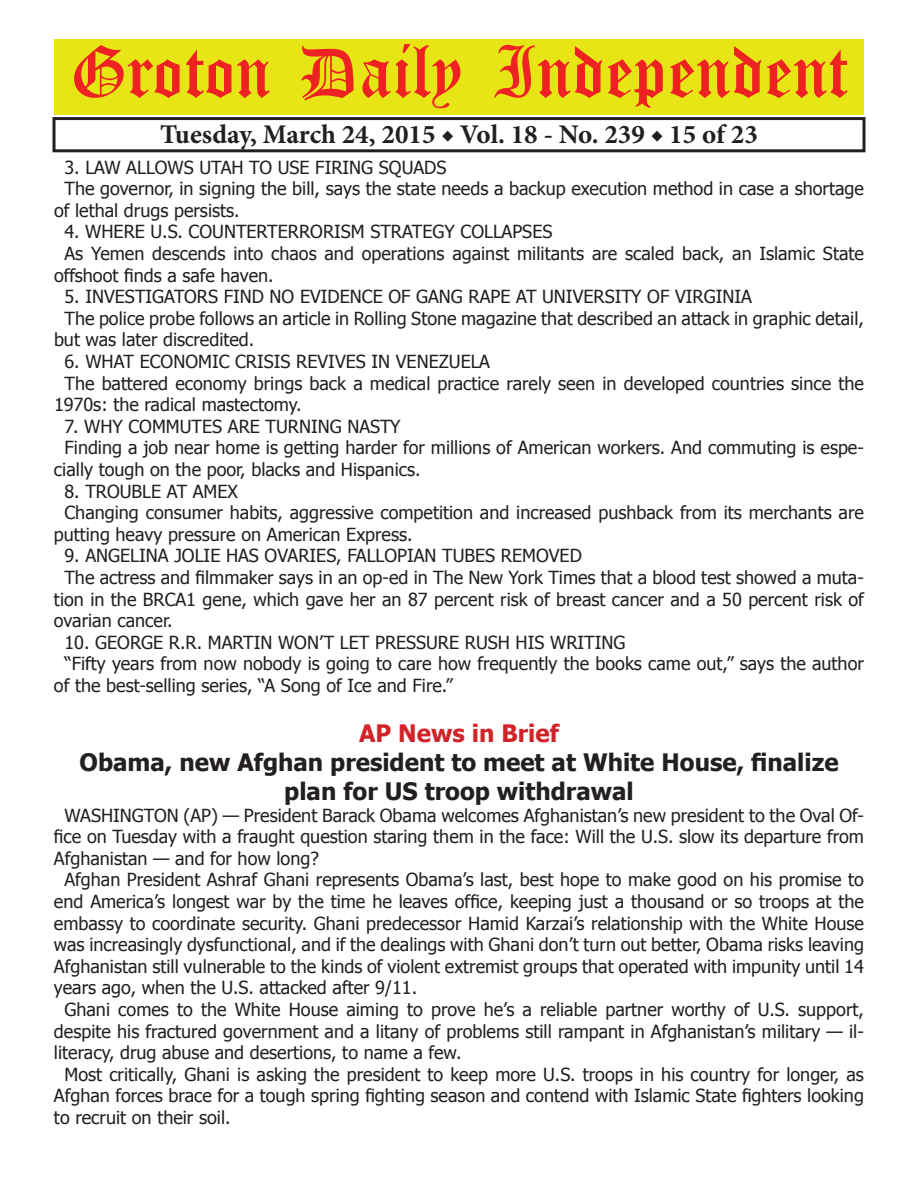
<style>
.page{position:relative;width:918px;height:1188px;background:#fff}
.page>*{position:absolute;margin:0;border:0;box-sizing:border-box;transform-origin:0 0}
.t1{font:54px "Old English Five";color:#ee2123}
.t2{font:700 27px "Minion Pro";color:#231f20}
.t3{font:700 24px/28.8px "Tahoma";color:#231f20;text-align:center}
.t4{font:700 24px "Tahoma";color:#d1232a}
.t5{font:18px "Tahoma";color:#231f20}
</style>
<div class="page">
<div style="left:52px;top:117px;width:814px;height:35px;border:3px solid #231f20"></div>
<div style="left:54px;top:40px;width:810px;height:75px;background:#e7e515"></div>
<h1 class="t1" style="left:70px;top:47px;width:779px">Groton Daily Independent</h1>
<h2 class="t2" style="left:160px;top:116px;width:599px">Tuesday, March 24, 2015 ◆ Vol. 18 - No. 239 ◆ 15 of 23</h2>
<p class="t5" style="left:64px;top:155px;width:383px">3. LAW ALLOWS UTAH TO USE FIRING SQUADS</p>
<p class="t5" style="left:64px;top:177px;width:801px">The governor, in signing the bill, says the state needs a backup execution method in case a shortage</p>
<p class="t5" style="left:54px;top:198px;width:187px">of lethal drugs persists.</p>
<p class="t5" style="left:64px;top:220px;width:489px">4. WHERE U.S. COUNTERTERRORISM STRATEGY COLLAPSES</p>
<p class="t5" style="left:64px;top:241px;width:801px">As Yemen descends into chaos and operations against militants are scaled back, an Islamic State</p>
<p class="t5" style="left:54px;top:263px;width:221px">offshoot finds a safe haven.</p>
<p class="t5" style="left:64px;top:285px;width:689px">5. INVESTIGATORS FIND NO EVIDENCE OF GANG RAPE AT UNIVERSITY OF VIRGINIA</p>
<p class="t5" style="left:64px;top:306px;width:801px">The police probe follows an article in Rolling Stone magazine that described an attack in graphic detail,</p>
<p class="t5" style="left:54px;top:328px;width:202px">but was later discredited.</p>
<p class="t5" style="left:64px;top:349px;width:427px">6. WHAT ECONOMIC CRISIS REVIVES IN VENEZUELA</p>
<p class="t5" style="left:64px;top:371px;width:801px">The battered economy brings back a medical practice rarely seen in developed countries since the</p>
<p class="t5" style="left:54px;top:393px;width:249px">1970s: the radical mastectomy.</p>
<p class="t5" style="left:64px;top:414px;width:337px">7. WHY COMMUTES ARE TURNING NASTY</p>
<p class="t5" style="left:64px;top:436px;width:801px">Finding a job near home is getting harder for millions of American workers. And commuting is espe-</p>
<p class="t5" style="left:54px;top:457px;width:368px">cially tough on the poor, blacks and Hispanics.</p>
<p class="t5" style="left:64px;top:479px;width:175px">8. TROUBLE AT AMEX</p>
<p class="t5" style="left:64px;top:501px;width:801px">Changing consumer habits, aggressive competition and increased pushback from its merchants are</p>
<p class="t5" style="left:54px;top:522px;width:360px">putting heavy pressure on American Express.</p>
<p class="t5" style="left:64px;top:544px;width:519px">9. ANGELINA JOLIE HAS OVARIES, FALLOPIAN TUBES REMOVED</p>
<p class="t5" style="left:64px;top:565px;width:801px">The actress and filmmaker says in an op-ed in The New York Times that a blood test showed a muta-</p>
<p class="t5" style="left:54px;top:587px;width:811px">tion in the BRCA1 gene, which gave her an 87 percent risk of breast cancer and a 50 percent risk of</p>
<p class="t5" style="left:54px;top:609px;width:120px">ovarian cancer.</p>
<p class="t5" style="left:64px;top:630px;width:563px">10. GEORGE R.R. MARTIN WON’T LET PRESSURE RUSH HIS WRITING</p>
<p class="t5" style="left:64px;top:652px;width:801px">“Fifty years from now nobody is going to care how frequently the books came out,” says the author</p>
<p class="t5" style="left:54px;top:673px;width:400px">of the best-selling series, “A Song of Ice and Fire.”</p>
<h3 class="t4" style="left:359px;top:717px;width:201px">AP News in Brief</h3>
<h3 class="t3" style="left:80px;top:747px;width:760px">Obama, new Afghan president to meet at White House, finalize plan for US troop withdrawal</h3>
<p class="t5" style="left:64px;top:803px;width:801px">WASHINGTON (AP) — President Barack Obama welcomes Afghanistan’s new president to the Oval Of-</p>
<p class="t5" style="left:54px;top:825px;width:811px">fice on Tuesday with a fraught question staring them in the face: Will the U.S. slow its departure from</p>
<p class="t5" style="left:54px;top:846px;width:266px">Afghanistan — and for how long?</p>
<p class="t5" style="left:64px;top:868px;width:801px">Afghan President Ashraf Ghani represents Obama’s last, best hope to make good on his promise to</p>
<p class="t5" style="left:54px;top:889px;width:811px">end America’s longest war by the time he leaves office, keeping just a thousand or so troops at the</p>
<p class="t5" style="left:54px;top:911px;width:811px">embassy to coordinate security. Ghani predecessor Hamid Karzai’s relationship with the White House</p>
<p class="t5" style="left:54px;top:933px;width:812px">was increasingly dysfunctional, and if the dealings with Ghani don’t turn out better, Obama risks leaving</p>
<p class="t5" style="left:54px;top:954px;width:811px">Afghanistan still vulnerable to the kinds of violent extremist groups that operated with impunity until 14</p>
<p class="t5" style="left:54px;top:976px;width:365px">years ago, when the U.S. attacked after 9/11.</p>
<p class="t5" style="left:64px;top:997px;width:801px">Ghani comes to the White House aiming to prove he’s a reliable partner worthy of U.S. support,</p>
<p class="t5" style="left:54px;top:1019px;width:811px">despite his fractured government and a litany of problems still rampant in Afghanistan’s military — il-</p>
<p class="t5" style="left:54px;top:1041px;width:409px">literacy, drug abuse and desertions, to name a few.</p>
<p class="t5" style="left:64px;top:1062px;width:801px">Most critically, Ghani is asking the president to keep more U.S. troops in his country for longer, as</p>
<p class="t5" style="left:54px;top:1084px;width:811px">Afghan forces brace for a tough spring fighting season and contend with Islamic State fighters looking</p>
<p class="t5" style="left:54px;top:1105px;width:178px">to recruit on their soil.</p>
</div>
